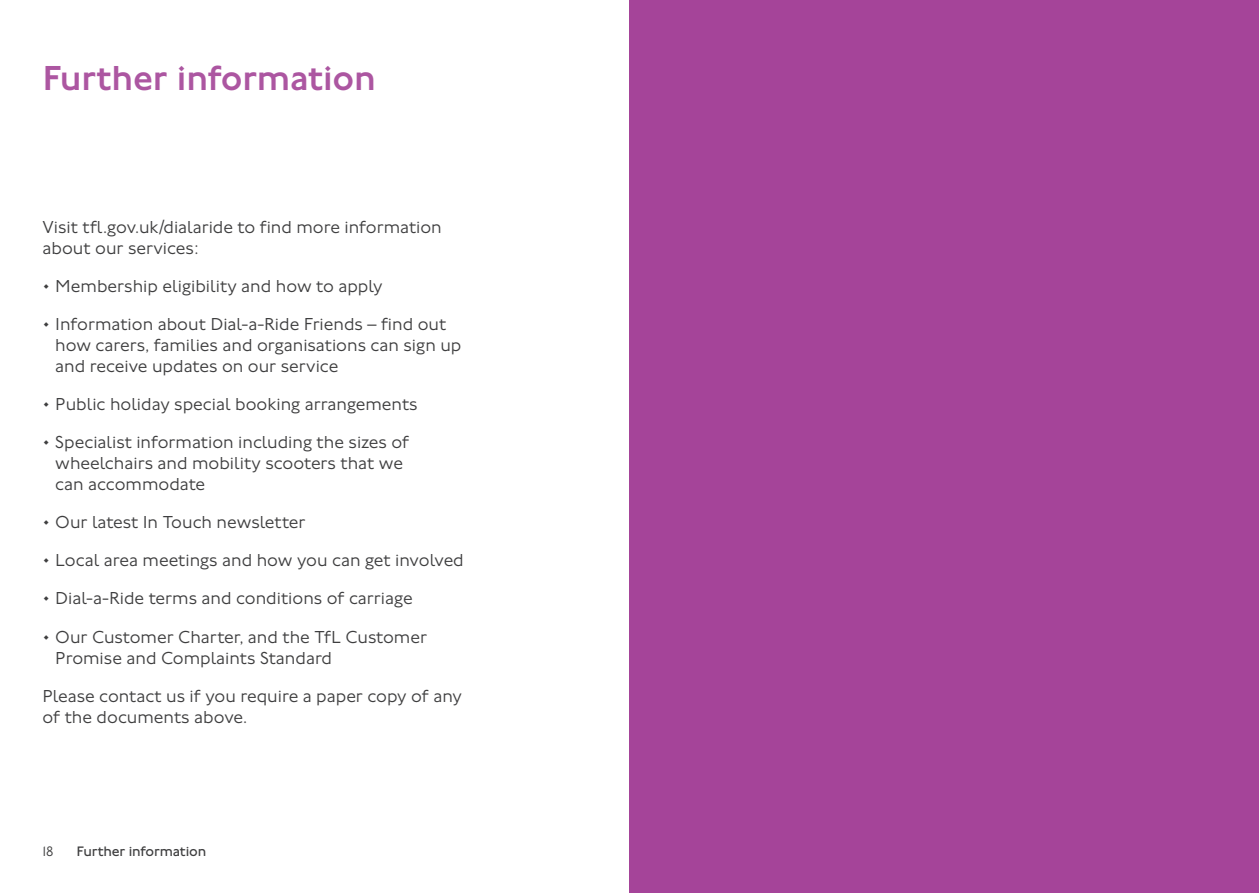
<style>
.page{position:relative;width:1259px;height:893px;background:#fff}
.page>*{position:absolute;margin:0;border:0;box-sizing:border-box;transform-origin:0 0}
.BodyCopy_12_14pt{font:500 36px "Johnston 100";letter-spacing:-.005em;color:#ac56a1}
.BodyCopy_12_14pt-2{font:300 18px/21px "Johnston 100";color:#3e3e3f}
.Folio_Left_10_10{font:14.25px "Johnston 100";letter-spacing:-.01em;color:#3e3e3f}
.Folio_Left_10_10-2{font:300 14.25px "Johnston 100";color:#3e3e3f}
</style>
<div class="page">
<div style="left:629px;top:0;width:630px;height:893px;background:#a54499"></div>
<p class="BodyCopy_12_14pt" style="left:43px;top:59px;width:335px">Further information</p>
<p class="BodyCopy_12_14pt-2" style="left:43px;top:217px;width:401px">Visit tfl.gov.uk/dialaride to find more information about our services:</p>
<p class="BodyCopy_12_14pt-2" style="left:43px;top:276px;width:341px">• Membership eligibility and how to apply</p>
<p class="BodyCopy_12_14pt-2" style="left:55px;top:314px;width:408px;text-indent:-13px">• Information about Dial-a-Ride Friends – find out how carers, families and organisations can sign up and receive updates on our service</p>
<p class="BodyCopy_12_14pt-2" style="left:43px;top:394px;width:377px">• Public holiday special booking arrangements</p>
<p class="BodyCopy_12_14pt-2" style="left:55px;top:432px;width:355px;text-indent:-13px">• Specialist information including the sizes of wheelchairs and mobility scooters that we can accommodate</p>
<p class="BodyCopy_12_14pt-2" style="left:43px;top:512px;width:264px">• Our latest In Touch newsletter</p>
<p class="BodyCopy_12_14pt-2" style="left:43px;top:550px;width:423px">• Local area meetings and how you can get involved</p>
<p class="BodyCopy_12_14pt-2" style="left:43px;top:588px;width:372px">• Dial-a-Ride terms and conditions of carriage</p>
<p class="BodyCopy_12_14pt-2" style="left:55px;top:626px;width:373px;text-indent:-13px">• Our Customer Charter, and the TfL Customer<br>Promise and Complaints Standard</p>
<p class="BodyCopy_12_14pt-2" style="left:43px;top:685px;width:421px">Please contact us if you require a paper copy of any of the documents above.</p>
<p class="Folio_Left_10_10-2" style="left:43px;top:843px;width:13px">18</p>
<p class="Folio_Left_10_10" style="left:77px;top:843px;width:131px">Further information</p>
</div>
